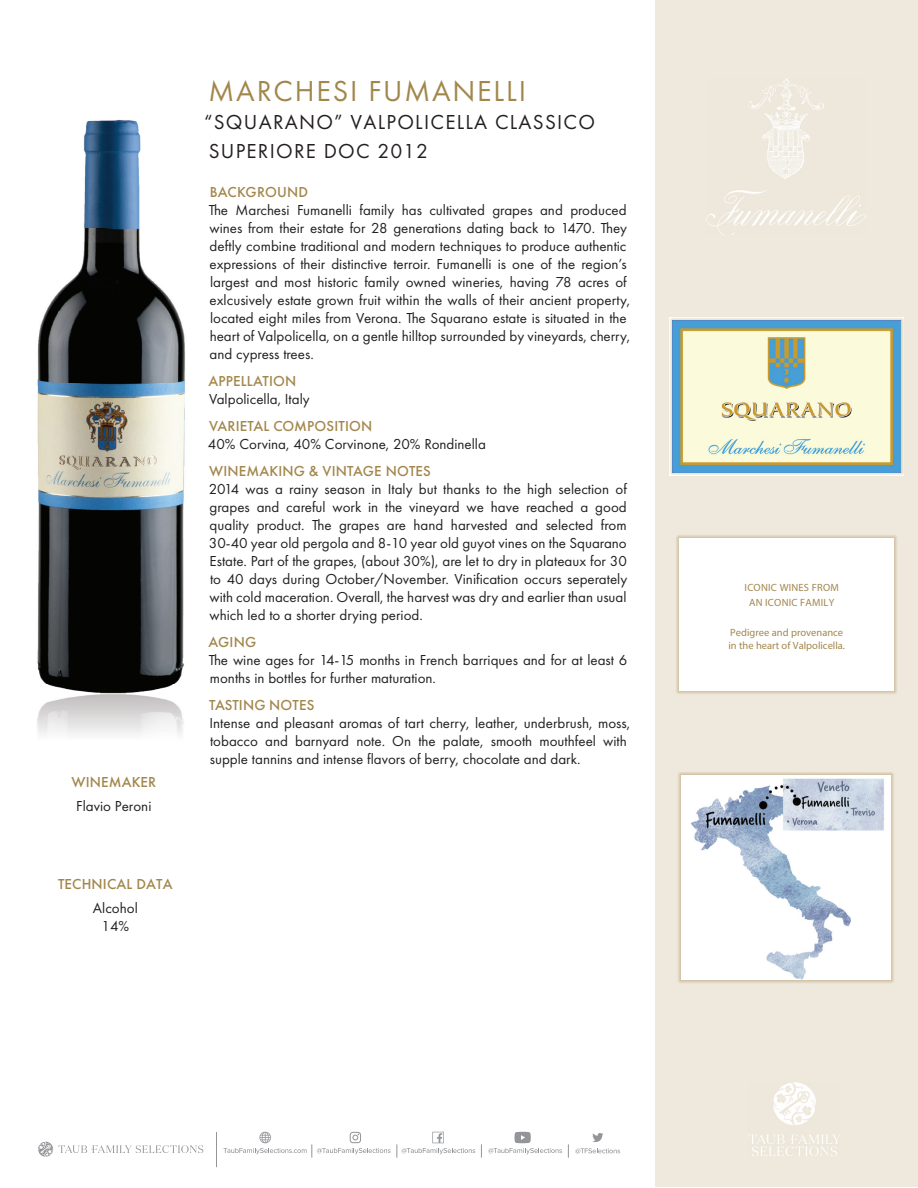
<style>
.page{position:relative;width:918px;height:1188px;background:#fff}
.page>*{position:absolute;margin:0;border:0;box-sizing:border-box;transform-origin:0 0}
.t1{font:30px "Futura PT";letter-spacing:.06em;color:#a2874c}
.t2{font:21px/28.5px "Futura PT";letter-spacing:.06em;color:#231f20}
.t3{font:15px/18px "Futura PT";color:#231f20}
.t4{font:500 15px "Futura PT";letter-spacing:.01em;color:#a2874c}
.t5{font:10.5px/13.5px "Myriad Pro";color:#a2874c}
.t6{font:10.5px/15px "Myriad Pro";letter-spacing:.02em;color:#a2874c;text-align:center}
</style>
<div class="page">
<div style="left:655px;top:0;width:263px;height:1186px;background:#efe8dc"></div>
<img style="left:670px;top:318px;width:234px;height:158px">
<img style="left:673px;top:320px;width:228px;height:152px">
<img style="left:37px;top:119px;width:148px;height:565px">
<img style="left:748px;top:78px;width:117px;height:148px">
<img style="left:707px;top:183px;width:105px;height:52px">
<img style="left:678px;top:772px;width:216px;height:211px">
<img style="left:681px;top:776px;width:210px;height:204px">
<svg style="left:575px;top:1148px;width:45px;height:6px"></svg>
<svg style="left:568px;top:1144px;width:1px;height:14px"></svg>
<svg style="left:397px;top:1132px;width:78px;height:26px"></svg>
<svg style="left:481px;top:1144px;width:1px;height:14px"></svg>
<svg style="left:592px;top:1133px;width:11px;height:9px"></svg>
<svg style="left:223px;top:1132px;width:168px;height:26px"></svg>
<hr style="left:216px;top:1132px;width:1px;height:35px;background:#939598">
<svg style="left:488px;top:1132px;width:74px;height:22px"></svg>
<svg style="left:38px;top:1142px;width:165px;height:15px"></svg>
<img style="left:749px;top:1082px;width:92px;height:74px">
<img style="left:676px;top:535px;width:221px;height:159px">
<div style="left:680px;top:538px;width:214px;height:153px;background:#fff"></div>
<img style="left:37px;top:684px;width:147px;height:51px">
<p class="t4" style="left:71px;top:773px;width:86px">WINEMAKER</p>
<p class="t3" style="left:76px;top:797px;width:77px">Flavio Peroni</p>
<p class="t4" style="left:58px;top:875px;width:116px">TECHNICAL DATA</p>
<p class="t3" style="left:93px;top:899px;width:46px;text-align:center">Alcohol<br>14%</p>
<h1 class="t1" style="left:209px;top:73px;width:319px">MARCHESI FUMANELLI</h1>
<h2 class="t2" style="left:204px;top:108px;width:393px">“SQUARANO” VALPOLICELLA CLASSICO<br>SUPERIORE DOC 2012</h2>
<p class="t4" style="left:210px;top:183px;width:100px">BACKGROUND</p>
<p class="t3" style="left:209px;top:201px;width:423px">The Marchesi Fumanelli family has cultivated grapes and produced wines from their estate for 28 generations dating back to 1470. They deftly combine traditional and modern techniques to produce authentic expressions of their distinctive terroir. Fumanelli is one of the region’s largest and most historic family owned wineries, having 78 acres of exlcusively estate grown fruit within the walls of their ancient property, located eight miles from Verona. The Squarano estate is situated in the heart of Valpolicella, on a gentle hilltop surrounded by vineyards, cherry, and cypress trees.</p>
<p class="t4" style="left:208px;top:372px;width:89px">APPELLATION</p>
<p class="t3" style="left:209px;top:390px;width:102px">Valpolicella, Italy</p>
<p class="t4" style="left:209px;top:417px;width:165px">VARIETAL COMPOSITION</p>
<p class="t3" style="left:208px;top:435px;width:279px">40% Corvina, 40% Corvinone, 20% Rondinella</p>
<p class="t4" style="left:209px;top:462px;width:223px">WINEMAKING &amp; VINTAGE NOTES</p>
<p class="t3" style="left:209px;top:480px;width:420px;text-align:justify">2014 was a rainy season in Italy but thanks to the high selection of grapes and careful work in the vineyard we have reached a good quality product. The grapes are hand harvested and selected from 30-40 year old pergola and 8-10 year old guyot vines on the Squarano Estate. Part of the grapes, (about 30%), are let to dry in plateaux for 30 to 40 days during October/November. Vinification occurs seperately with cold maceration. Overall, the harvest was dry and earlier than usual which led to a shorter drying period.</p>
<p class="t4" style="left:208px;top:633px;width:49px">AGING</p>
<p class="t3" style="left:209px;top:651px;width:420px">The wine ages for 14-15 months in French barriques and for at least 6 months in bottles for further maturation.</p>
<p class="t4" style="left:209px;top:696px;width:107px">TASTING NOTES</p>
<p class="t3" style="left:210px;top:714px;width:422px">Intense and pleasant aromas of tart cherry, leather, underbrush, moss, tobacco and barnyard note. On the palate, smooth mouthfeel with supple tannins and intense flavors of berry, chocolate and dark.</p>
<p class="t6" style="left:745px;top:580px;width:96px">ICONIC WINES FROM<br>AN ICONIC FAMILY</p>
<p class="t5" style="left:728px;top:625px;width:118px">Pedigree and provenance in the heart of Valpolicella.</p>
</div>
